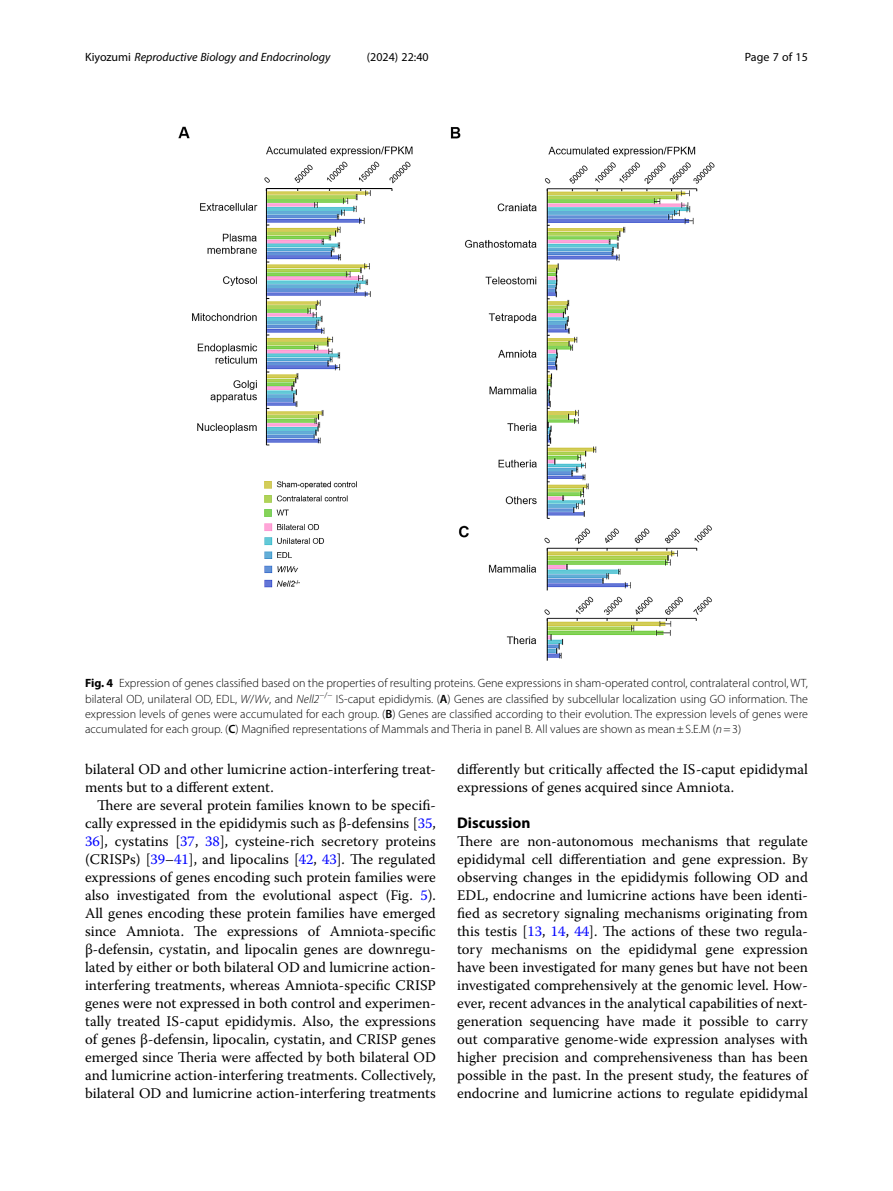
<style>
.page{position:relative;width:893px;height:1191px;background:#fff}
.page>*{position:absolute;margin:0;border:0;box-sizing:border-box;transform-origin:0 0}
.Head_1{font:700 15.45px "Myriad Pro";color:#000}
.Body_Text_Indent{font:14.7px/18px "Warnock Pro";color:#000}
.Body_Text{font:14.7px/18px "Warnock Pro";color:#000;text-align:justify}
.Figure_Caption{font:300 12px/15px "Myriad Pro";color:#000;text-align:justify}
.t1{font:italic 12px "Myriad Pro";color:#000}
.t2{font:12px "Myriad Pro";color:#000}
.s1{font-style:normal}
.s2{font-weight:700}
.s3{font-style:italic}
.s4{font-weight:600}
.s5{color:#00f}
</style>
<div class="page">
<img style="left:178px;top:126px;width:536px;height:534px">
<p class="t1" style="left:85px;top:50px;width:247px"><span class="s1">Kiyozumi</span> Reproductive Biology and Endocrinology</p>
<p class="t2" style="left:367px;top:50px;width:63px">(2024) 22:40</p>
<p class="t2" style="left:745px;top:50px;width:65px">Page 7 of 15</p>
<p class="Figure_Caption" style="left:85px;top:676px;width:724px"><span class="s2">Fig. 4</span> Expression of genes classified based on the properties of resulting proteins. Gene expressions in sham-operated control, contralateral control, WT, bilateral OD, unilateral OD, EDL, <span class="s3">W</span>/<span class="s3">Wv</span>, and <span class="s3">Nell2</span><sup>−/−</sup> IS-caput epididymis. (<span class="s4">A</span>) Genes are classified by subcellular localization using GO information. The expression levels of genes were accumulated for each group. (<span class="s4">B</span>) Genes are classified according to their evolution. The expression levels of genes were accumulated for each group. (<span class="s4">C</span>) Magnified representations of Mammals and Theria in panel B. All values are shown as mean±S.E.M (<span class="s3">n</span>=3)</p>
<p class="Body_Text_Indent" style="left:85px;top:760px;width:352px">bilateral OD and other lumicrine action-interfering treat&shy;ments but to a different extent.</p>
<p class="Body_Text_Indent" style="left:85px;top:796px;width:352px;text-align:justify;text-indent:12px">There are several protein families known to be specifi&shy;cally expressed in the epididymis such as β-defensins [<span class="s5">35</span>, <span class="s5">36</span>], cystatins [<span class="s5">37</span>, <span class="s5">38</span>], cysteine-rich secretory proteins (CRISPs) [<span class="s5">39</span>–<span class="s5">41</span>], and lipocalins [<span class="s5">42</span>, <span class="s5">43</span>]. The regulated expressions of genes encoding such protein families were also investigated from the evolutional aspect (Fig. <span class="s5">5</span>).<br>All genes encoding these protein families have emerged since Amniota. The expressions of Amniota-specific β-defensin, cystatin, and lipocalin genes are downregu&shy;lated by either or both bilateral OD and lumicrine action&shy;interfering treatments, whereas Amniota-specific CRISP genes were not expressed in both control and experimen&shy;tally treated IS-caput epididymis. Also, the expressions of genes β-defensin, lipocalin, cystatin, and CRISP genes emerged since Theria were affected by both bilateral OD and lumicrine action-interfering treatments. Collectively, bilateral OD and lumicrine action-interfering treatments</p>
<p class="Body_Text_Indent" style="left:457px;top:760px;width:352px">differently but critically affected the IS-caput epididymal expressions of genes acquired since Amniota.</p>
<p class="Head_1" style="left:457px;top:813px;width:75px">Discussion</p>
<p class="Body_Text" style="left:457px;top:832px;width:352px">There are non-autonomous mechanisms that regulate epididymal cell differentiation and gene expression. By observing changes in the epididymis following OD and EDL, endocrine and lumicrine actions have been identi&shy;fied as secretory signaling mechanisms originating from this testis [<span class="s5">13</span>, <span class="s5">14</span>, <span class="s5">44</span>]. The actions of these two regula&shy;tory mechanisms on the epididymal gene expression have been investigated for many genes but have not been investigated comprehensively at the genomic level. How&shy;ever, recent advances in the analytical capabilities of next&shy;generation sequencing have made it possible to carry out comparative genome-wide expression analyses with higher precision and comprehensiveness than has been possible in the past. In the present study, the features of endocrine and lumicrine actions to regulate epididymal</p>
</div>
